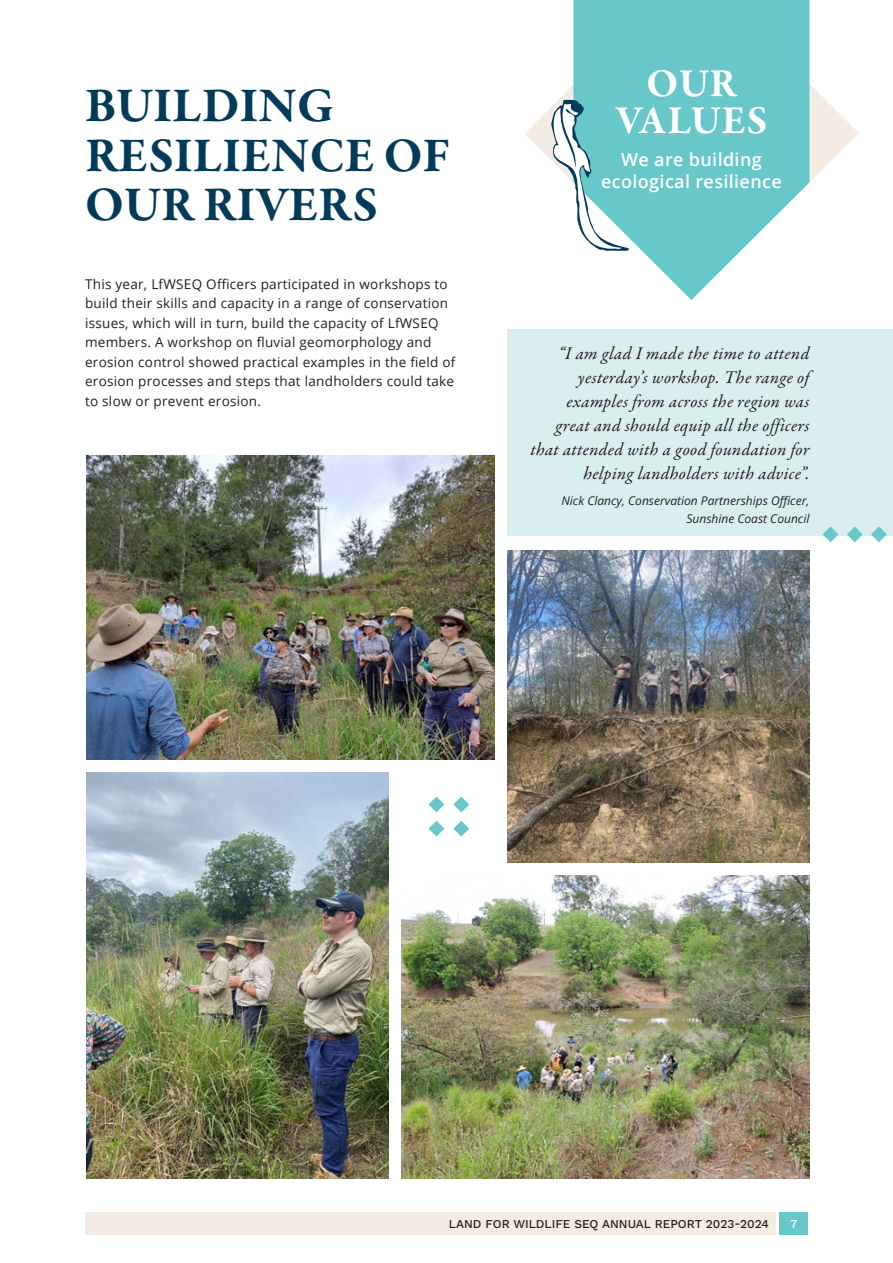
<style>
.page{position:relative;width:893px;height:1263px;background:#fff}
.page>*{position:absolute;margin:0;border:0;box-sizing:border-box;transform-origin:0 0}
.Body_Copy{font:700 49.5px/49.5px "Garamond Premr Pro";color:#023b5a}
.Body_Copy-2{font:700 40.5px/37.5px "Garamond Premr Pro";color:#fff;text-align:center}
.QUOTE{font:italic 18px/24px "Garamond Premr Pro";letter-spacing:.015em;color:#231f20;text-align:right}
.Body_Copy-3{font:600 18px/22.5px "Open Sans";letter-spacing:.02em;color:#fff;text-align:center}
.BODY_COPY{font:13.5px/19.5px "Open Sans";letter-spacing:.02em;color:#231f20}
.Body_Copy-4{font:italic 12px/18px "Open Sans";color:#231f20;text-align:right}
.t1{font:12px "Work Sans";color:#231f20}
.t2{font:12px "Work Sans";color:#fff}
</style>
<div class="page">
<div style="left:780px;top:1212px;width:28px;height:23px;background:#68c8c9"></div>
<div style="left:85px;top:1212px;width:690px;height:23px;background:#f4ece3"></div>
<div style="left:508px;top:330px;width:385px;height:206px;background:#d9efef"></div>
<img style="left:86px;top:456px;width:409px;height:303px">
<svg style="left:525px;top:0;width:334px;height:182px"></svg>
<svg style="left:573px;top:0;width:236px;height:300px;fill:#68c8c9"></svg>
<svg style="left:550px;top:100px;width:80px;height:151px"></svg>
<img style="left:87px;top:772px;width:301px;height:407px">
<img style="left:508px;top:551px;width:301px;height:311px">
<img style="left:401px;top:875px;width:408px;height:304px">
<svg style="left:453px;top:796px;width:16px;height:16px"></svg>
<svg style="left:428px;top:796px;width:16px;height:16px"></svg>
<svg style="left:453px;top:821px;width:16px;height:16px"></svg>
<svg style="left:428px;top:821px;width:16px;height:16px"></svg>
<svg style="left:871px;top:526px;width:16px;height:16px"></svg>
<svg style="left:823px;top:526px;width:15px;height:16px"></svg>
<svg style="left:847px;top:526px;width:16px;height:16px"></svg>
<p class="Body_Copy" style="left:85px;top:82px;width:366px">BUILDING<br>RESILIENCE OF<br>OUR RIVERS</p>
<p class="BODY_COPY" style="left:85px;top:274px;width:372px">This year, LfWSEQ Officers participated in workshops to build their skills and capacity in a range of conservation issues, which will in turn, build the capacity of LfWSEQ members. A workshop on fluvial geomorphology and erosion control showed practical examples in the field of erosion processes and steps that landholders could take to slow or prevent erosion.</p>
<p class="Body_Copy-2" style="left:616px;top:65px;width:153px">OUR<br>VALUES</p>
<p class="Body_Copy-3" style="left:601px;top:148px;width:182px">We are building ecological resilience</p>
<p class="QUOTE" style="left:531px;top:342px;width:280px">“I am glad I made the time to attend yesterday’s workshop. The range of examples from across the region was great and should equip all the officers that attended with a good foundation for helping landholders with advice”.</p>
<p class="Body_Copy-4" style="left:561px;top:492px;width:249px">Nick Clancy, Conservation Partnerships Officer,<br>Sunshine Coast Council</p>
<p class="t1" style="left:449px;top:1214px;width:322px">LAND FOR WILDLIFE SEQ ANNUAL REPORT 2023-2024</p>
<p class="t2" style="left:791px;top:1214px;width:8px">7</p>
</div>
